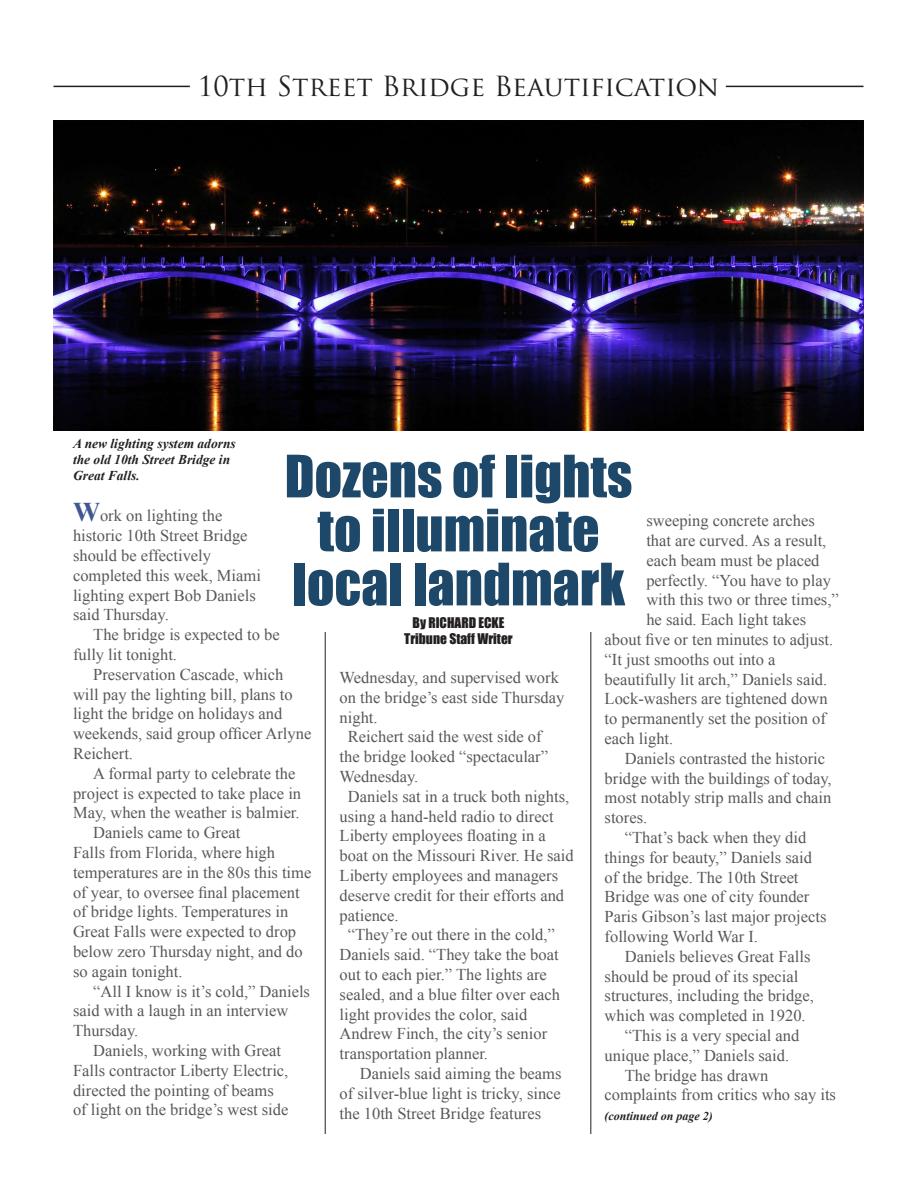
<style>
.page{position:relative;width:918px;height:1188px;background:#fff}
.page>*{position:absolute;margin:0;border:0;box-sizing:border-box;transform-origin:0 0}
.t1{font:54px/54px "Impact";color:#1e4869;text-align:center}
.t2{font:27px "Trajan Pro";color:#231f20}
.t3{font:16.5px/19.8px "Times New Roman";color:#57585a}
.t4{font:italic 700 13.5px/16.2px "Times New Roman";color:#231f20}
.t5{font:13.5px "Impact";color:#231f20}
.t6{font:italic 700 12px "Times New Roman";color:#231f20}
.s1{font-weight:700;font-size:27px;color:#405791}
</style>
<div class="page">
<img style="left:54px;top:120px;width:810px;height:311px">
<hr style="left:54px;top:86px;width:136px;height:1px;background:#231f20">
<hr style="left:726px;top:86px;width:138px;height:1px;background:#231f20">
<hr style="left:325px;top:632px;width:1px;height:502px;background:#231f20">
<hr style="left:590px;top:632px;width:1px;height:502px;background:#231f20">
<p class="t2" style="left:198px;top:69px;width:523px">10th Street Bridge Beautification</p>
<p class="t4" style="left:73px;top:435px;width:164px">A new lighting system adorns the old 10th Street Bridge in<br>Great Falls.</p>
<p class="t1" style="left:285px;top:449px;width:349px">Dozens of lights to illuminate local landmark</p>
<p class="t3" style="left:73px;top:506px;width:189px"><span class="s1">W</span>ork on lighting the historic 10th Street Bridge should be effectively completed this week, Miami lighting expert Bob Daniels said Thursday.</p>
<p class="t3" style="left:73px;top:625px;width:208px;text-indent:20px">The bridge is expected to be fully lit tonight.</p>
<p class="t3" style="left:73px;top:664px;width:240px;text-indent:20px">Preservation Cascade, which will pay the lighting bill, plans to light the bridge on holidays and weekends, said group officer Arlyne<br>Reichert.</p>
<p class="t3" style="left:73px;top:763px;width:230px;text-indent:20px">A formal party to celebrate the project is expected to take place in<br>May, when the weather is balmier.</p>
<p class="t3" style="left:73px;top:823px;width:240px;text-indent:20px">Daniels came to Great<br>Falls from Florida, where high temperatures are in the 80s this time of year, to oversee final placement of bridge lights. Temperatures in<br>Great Falls were expected to drop below zero Thursday night, and do so again tonight.</p>
<p class="t3" style="left:73px;top:981px;width:239px;text-indent:20px">“All I know is it’s cold,” Daniels said with a laugh in an interview<br>Thursday.</p>
<p class="t3" style="left:73px;top:1040px;width:217px;text-indent:20px">Daniels, working with Great<br>Falls contractor Liberty Electric, directed the pointing of beams of light on the bridge’s west side</p>
<p class="t3" style="left:646px;top:510px;width:182px">sweeping concrete arches that are curved. As a result, each beam must be placed</p>
<p class="t3" style="left:646px;top:570px;width:186px">perfectly. “You have to play</p>
<p class="t3" style="left:646px;top:590px;width:194px">with this two or three times,”</p>
<p class="t3" style="left:646px;top:609px;width:161px">he said. Each light takes</p>
<p class="t3" style="left:605px;top:629px;width:230px">about five or ten minutes to adjust.</p>
<p class="t3" style="left:605px;top:649px;width:225px">“It just smooths out into a beautifully lit arch,” Daniels said.<br>Lock-washers are tightened down to permanently set the position of each light.</p>
<p class="t3" style="left:605px;top:748px;width:229px;text-indent:20px">Daniels contrasted the historic bridge with the buildings of today, most notably strip malls and chain stores.</p>
<p class="t3" style="left:605px;top:827px;width:223px;text-indent:20px">“That’s back when they did things for beauty,” Daniels said of the bridge. The 10th Street<br>Bridge was one of city founder<br>Paris Gibson’s last major projects following World War I.</p>
<p class="t3" style="left:605px;top:946px;width:211px;text-indent:20px">Daniels believes Great Falls should be proud of its special structures, including the bridge, which was completed in 1920.</p>
<p class="t3" style="left:605px;top:1025px;width:196px;text-indent:20px">“This is a very special and unique place,” Daniels said.</p>
<p class="t3" style="left:605px;top:1065px;width:233px;text-indent:20px">The bridge has drawn complaints from critics who say its</p>
<p class="t6" style="left:605px;top:1108px;width:110px">(continued on page 2)</p>
<p class="t5" style="left:413px;top:614px;width:93px">By RICHARD ECKE</p>
<p class="t5" style="left:404px;top:631px;width:110px">Tribune Staff Writer</p>
<p class="t3" style="left:340px;top:667px;width:226px">Wednesday, and supervised work on the bridge’s east side Thursday night.</p>
<p class="t3" style="left:340px;top:727px;width:210px;text-indent:8px">Reichert said the west side of the bridge looked “spectacular”<br>Wednesday.</p>
<p class="t3" style="left:340px;top:786px;width:236px;text-indent:8px">Daniels sat in a truck both nights, using a hand-held radio to direct<br>Liberty employees floating in a boat on the Missouri River. He said<br>Liberty employees and managers deserve credit for their efforts and patience.</p>
<p class="t3" style="left:340px;top:925px;width:222px;text-indent:8px">“They’re out there in the cold,”<br>Daniels said. “They take the boat out to each pier.” The lights are sealed, and a blue filter over each light provides the color, said<br>Andrew Finch, the city’s senior transportation planner.</p>
<p class="t3" style="left:340px;top:1063px;width:223px;text-align:justify;text-indent:20px">Daniels said aiming the beams of silver-blue light is tricky, since the 10th Street Bridge features</p>
</div>
